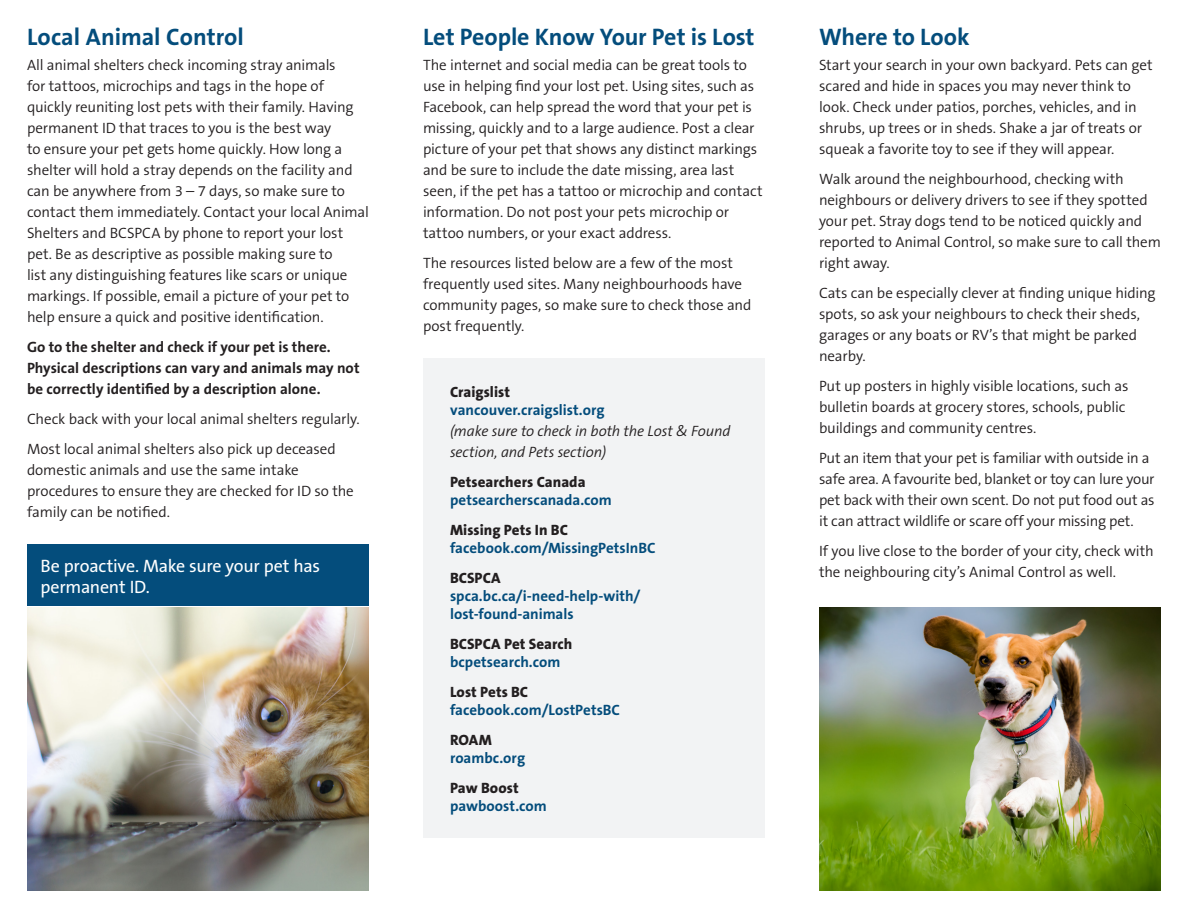
<style>
.page{position:relative;width:1188px;height:918px;background:#fff}
.page>*{position:absolute;margin:0;border:0;box-sizing:border-box;transform-origin:0 0}
.SUBHEAD{font:700 24px "The Sans B7";letter-spacing:-.005em;color:#044d7c}
.t1{font:18px/21px "The Sans B5 Plain";letter-spacing:-.015em;color:#fff}
.body{font:300 15px/21px "The Sans B4";letter-spacing:-.01em;color:#231f20}
.body-2{font:700 15px/18px "The Sans B7";color:#044d7c}
.body-3{font:700 15px/21px "The Sans B7";color:#231f20}
.body-4{font:italic 300 15px/21px "The Sans B4";letter-spacing:-.005em;color:#231f20}
.body-5{font:800 15px "The Sans B8";color:#231f20}
.s1{font-family:"The Sans B8";font-weight:800;color:#231f20}
</style>
<div class="page">
<div style="left:423px;top:359px;width:342px;height:479px;background:#f2f3f4"></div>
<div style="left:27px;top:545px;width:342px;height:61px;background:#044d7c"></div>
<img style="left:27px;top:608px;width:342px;height:283px">
<img style="left:819px;top:608px;width:342px;height:283px">
<p class="SUBHEAD" style="left:27px;top:24px;width:219px">Local Animal Control</p>
<p class="body" style="left:27px;top:55px;width:343px">All animal shelters check incoming stray animals<br>for tattoos, microchips and tags in the hope of quickly reuniting lost pets with their family. Having permanent ID that traces to you is the best way<br>to ensure your pet gets home quickly. How long a shelter will hold a stray depends on the facility and can be anywhere from 3 – 7 days, so make sure to contact them immediately. Contact your local Animal Shelters and BCSPCA by phone to report your lost pet. Be as descriptive as possible making sure to<br>list any distinguishing features like scars or unique markings. If possible, email a picture of your pet to help ensure a quick and positive identification.</p>
<p class="body-3" style="left:27px;top:337px;width:334px">Go to the shelter and check if your pet is there.<br>Physical descriptions can vary and animals may not be correctly identified by a description alone.</p>
<p class="body" style="left:27px;top:409px;width:334px">Check back with your local animal shelters regularly.</p>
<p class="body" style="left:27px;top:439px;width:328px">Most local animal shelters also pick up deceased domestic animals and use the same intake procedures to ensure they are checked for ID so the family can be notified.</p>
<p class="t1" style="left:40px;top:556px;width:281px">Be proactive. Make sure your pet has permanent ID.</p>
<p class="SUBHEAD" style="left:423px;top:24px;width:333px">Let People Know Your Pet is Lost</p>
<p class="body" style="left:423px;top:55px;width:341px">The internet and social media can be great tools to use in helping find your lost pet. Using sites, such as Facebook, can help spread the word that your pet is missing, quickly and to a large audience. Post a clear picture of your pet that shows any distinct markings and be sure to include the date missing, area last seen, if the pet has a tattoo or microchip and contact information. Do not post your pets microchip or tattoo numbers, or your exact address.</p>
<p class="body" style="left:423px;top:253px;width:330px">The resources listed below are a few of the most frequently used sites. Many neighbourhoods have community pages, so make sure to check those and post frequently.</p>
<p class="body-5" style="left:450px;top:384px;width:62px">Craigslist</p>
<p class="body-2" style="left:450px;top:401px;width:156px">vancouver.craigslist.org</p>
<p class="body-4" style="left:450px;top:421px;width:282px">(make sure to check in both the Lost &amp; Found section, and Pets section)</p>
<p class="body-2" style="left:450px;top:473px;width:163px"><span class="s1">Petsearchers Canada </span>petsearcherscanada.com</p>
<p class="body-2" style="left:450px;top:521px;width:207px"><span class="s1">Missing Pets In BC </span>facebook.com/MissingPetsInBC</p>
<p class="body-2" style="left:450px;top:569px;width:192px"><span class="s1">BCSPCA </span>spca.bc.ca/i-need-help-with/ lost-found-animals</p>
<p class="body-5" style="left:450px;top:636px;width:124px">BCSPCA Pet Search</p>
<p class="body-2" style="left:450px;top:653px;width:112px">bcpetsearch.com</p>
<p class="body-5" style="left:450px;top:684px;width:80px">Lost Pets BC</p>
<p class="body-2" style="left:450px;top:701px;width:172px">facebook.com/LostPetsBC</p>
<p class="body-5" style="left:450px;top:732px;width:43px">ROAM</p>
<p class="body-2" style="left:450px;top:749px;width:77px">roambc.org</p>
<p class="body-5" style="left:450px;top:780px;width:70px">Paw Boost</p>
<p class="body-2" style="left:450px;top:797px;width:98px">pawboost.com</p>
<p class="SUBHEAD" style="left:819px;top:24px;width:152px">Where to Look</p>
<p class="body" style="left:819px;top:55px;width:335px">Start your search in your own backyard. Pets can get scared and hide in spaces you may never think to look. Check under patios, porches, vehicles, and in shrubs, up trees or in sheds. Shake a jar of treats or squeak a favorite toy to see if they will appear.</p>
<p class="body" style="left:819px;top:169px;width:344px">Walk around the neighbourhood, checking with neighbours or delivery drivers to see if they spotted your pet. Stray dogs tend to be noticed quickly and reported to Animal Control, so make sure to call them right away.</p>
<p class="body" style="left:819px;top:283px;width:338px">Cats can be especially clever at finding unique hiding spots, so ask your neighbours to check their sheds, garages or any boats or RV’s that might be parked nearby.</p>
<p class="body" style="left:819px;top:376px;width:311px">Put up posters in highly visible locations, such as bulletin boards at grocery stores, schools, public buildings and community centres.</p>
<p class="body" style="left:819px;top:448px;width:337px">Put an item that your pet is familiar with outside in a safe area. A favourite bed, blanket or toy can lure your pet back with their own scent. Do not put food out as it can attract wildlife or scare off your missing pet.</p>
<p class="body" style="left:819px;top:541px;width:336px">If you live close to the border of your city, check with the neighbouring city’s Animal Control as well.</p>
</div>
